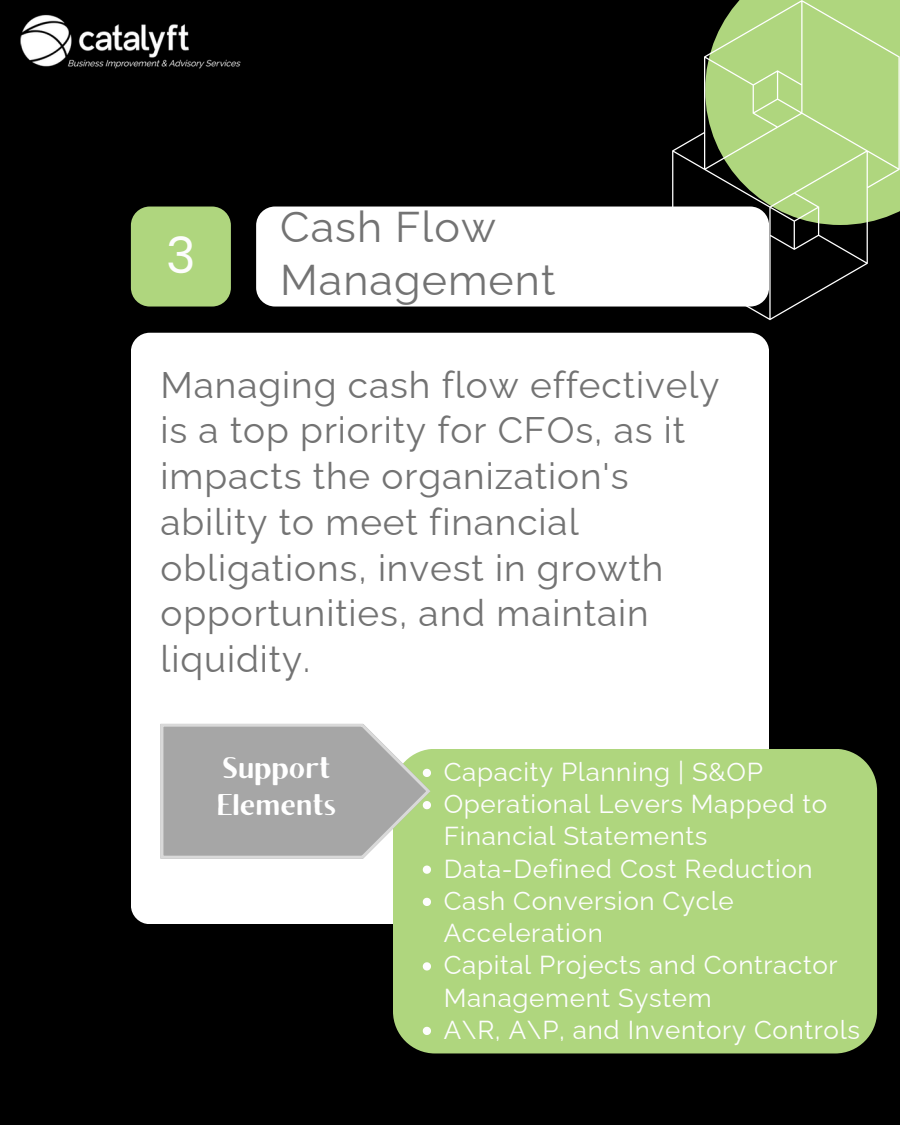
<style>
.page{position:relative;width:900px;height:1125px;background:#000}
.page>*{position:absolute;margin:0;border:0;box-sizing:border-box;transform-origin:0 0}
.t1{font:50px "Poppins";color:#fdfdfd}
.t2{font:43px/53.2px "Raleway";letter-spacing:.025em;color:#737373}
.t3{font:37px/45.8px "Raleway";letter-spacing:.025em;color:#737373}
.t4{font:30px/36.8px "Brixton Sans TC";letter-spacing:.025em;color:#fff}
.t5{font:26px/32.2px "Raleway";letter-spacing:.025em;color:#fdfdfd}
</style>
<div class="page">
<div style="left:131px;top:333px;width:637px;height:591px;background:#fff;border-radius:19px"></div>
<div style="left:256px;top:207px;width:513px;height:100px;background:#fff;border-radius:19px"></div>
<div style="left:131px;top:207px;width:100px;height:100px;background:#afd67e;border-radius:19px"></div>
<div style="left:393px;top:749px;width:484px;height:304px;background:#afd67e;border-radius:42px"></div>
<svg style="left:423px;top:866px;width:8px;height:8px"></svg>
<svg style="left:423px;top:898px;width:8px;height:8px"></svg>
<svg style="left:423px;top:962px;width:8px;height:9px"></svg>
<svg style="left:423px;top:1027px;width:8px;height:8px"></svg>
<img style="left:20px;top:14px;width:221px;height:55px">
<svg style="left:160px;top:724px;width:271px;height:135px;background:#afb1ac"></svg>
<svg style="left:672px;top:0;width:228px;height:320px;fill:#afd67e"></svg>
<p class="t1" style="left:166px;top:221px;width:31px">3</p>
<p class="t2" style="left:280px;top:200px;width:277px">Cash Flow<br>Management</p>
<p class="t3" style="left:160px;top:362px;width:560px">Managing cash flow effectively is a top priority for CFOs, as it impacts the organization's ability to meet financial obligations, invest in growth opportunities, and maintain liquidity.</p>
<p class="t4" style="left:217px;top:753px;width:120px">Support<br>Elements</p>
<p class="t5" style="left:444px;top:756px;width:321px">Capacity Planning | S&amp;OP</p>
<h1 class="t5" style="left:444px;top:788px;width:385px">Operational Levers Mapped to<br>Financial Statements</h1>
<h2 class="t5" style="left:444px;top:852px;width:371px">Data-Defined Cost Reduction</h2>
<h3 class="t5" style="left:444px;top:885px;width:292px">Cash Conversion Cycle<br>Acceleration</h3>
<p class="t5" style="left:444px;top:949px;width:395px">Capital Projects and Contractor<br>Management System</p>
<p class="t5" style="left:444px;top:1014px;width:418px">A\R, A\P, and Inventory Controls</p>
</div>
